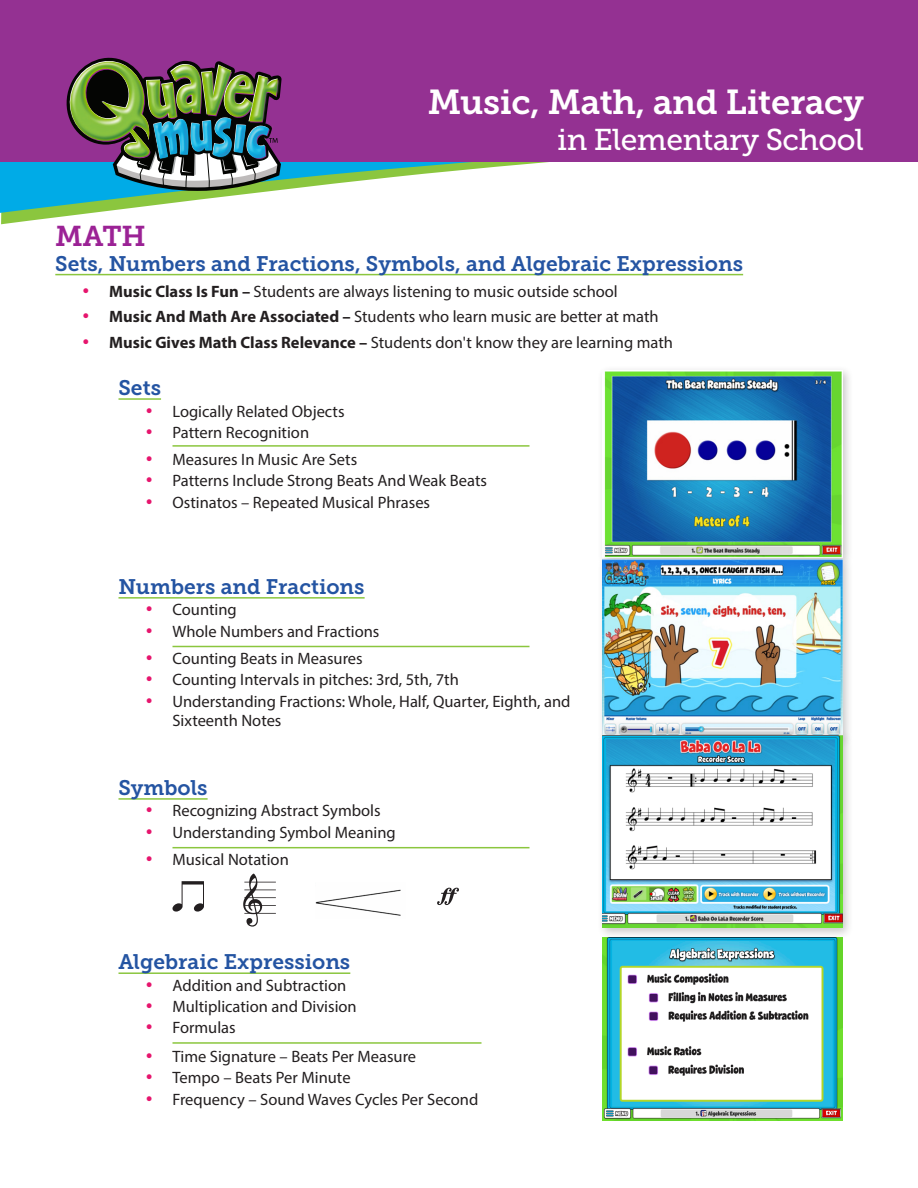
<style>
.page{position:relative;width:918px;height:1188px;background:#fff}
.page>*{position:absolute;margin:0;border:0;box-sizing:border-box;transform-origin:0 0}
.t1{font:34.5px "Museo Slab 700";letter-spacing:-.01em;color:#fff}
.t2{font:30px "Museo Slab 500";letter-spacing:-.015em;color:#fff}
.t3{font:28.5px "Museo Slab 700";color:#9b2295}
.t4{font:21px "Museo Slab 700";color:#2454a2}
.t5{font:16.5px/19.8px "Myriad Pro";color:#231f20}
.s1{color:#e6156d}
.s2{font-weight:700}
</style>
<div class="page">
<hr style="left:118px;top:972px;width:232px;height:2px;background:#8bc63e">
<hr style="left:55px;top:274px;width:688px;height:1px;background:#8bc63e">
<svg style="left:1px;top:213px;width:90px;height:11px"></svg>
<svg style="left:0;top:162px;width:549px;height:51px"></svg>
<div style="left:0;top:0;width:918px;height:162px;background:#943192"></div>
<img style="left:63px;top:57px;width:219px;height:134px">
<div style="left:597px;top:365px;width:257px;height:204px;background:#231f20;opacity:.25"></div>
<img style="left:603px;top:370px;width:240px;height:184px">
<hr style="left:118px;top:398px;width:43px;height:2px;background:#8bc63e">
<div style="left:597px;top:554px;width:257px;height:194px;background:#231f20;opacity:.25"></div>
<div style="left:597px;top:730px;width:257px;height:209px;background:#231f20;opacity:.25"></div>
<img style="left:603px;top:735px;width:240px;height:193px">
<hr style="left:118px;top:798px;width:90px;height:2px;background:#8bc63e">
<img style="left:315px;top:889px;width:86px;height:27px">
<svg style="left:173px;top:881px;width:31px;height:31px"></svg>
<svg style="left:243px;top:874px;width:19px;height:53px"></svg>
<hr style="left:244px;top:913px;width:32px;height:1px;background:#231f20">
<hr style="left:244px;top:905px;width:32px;height:1px;background:#231f20">
<hr style="left:244px;top:897px;width:32px;height:1px;background:#231f20">
<hr style="left:244px;top:890px;width:32px;height:1px;background:#231f20">
<hr style="left:244px;top:882px;width:32px;height:1px;background:#231f20">
<svg style="left:437px;top:888px;width:22px;height:17px"></svg>
<hr style="left:172px;top:445px;width:358px;height:2px;background:#8bc63e">
<hr style="left:118px;top:597px;width:247px;height:2px;background:#8bc63e">
<hr style="left:172px;top:646px;width:358px;height:1px;background:#8bc63e">
<hr style="left:172px;top:847px;width:358px;height:1px;background:#8bc63e">
<hr style="left:172px;top:1042px;width:310px;height:2px;background:#8bc63e">
<img style="left:603px;top:938px;width:240px;height:183px">
<h1 class="t1" style="left:428px;top:82px;width:438px">Music, Math, and Literacy</h1>
<h2 class="t2" style="left:557px;top:123px;width:308px">in Elementary School</h2>
<h3 class="t3" style="left:55px;top:220px;width:92px">MATH</h3>
<p class="t4" style="left:55px;top:252px;width:689px">Sets, Numbers and Fractions, Symbols, and Algebraic Expressions</p>
<p class="t5" style="left:82px;top:281px;width:537px"><span class="s1">•</span> <span class="s2">Music Class Is Fun –</span> Students are always listening to music outside school</p>
<p class="t5" style="left:82px;top:307px;width:578px"><span class="s1">•</span> <span class="s2">Music And Math Are Associated –</span> Students who learn music are better at math</p>
<p class="t5" style="left:82px;top:333px;width:592px"><span class="s1">•</span> <span class="s2">Music Gives Math Class Relevance –</span> Students don't know they are learning math</p>
<p class="t4" style="left:118px;top:376px;width:44px">Sets</p>
<p class="t5" style="left:145px;top:401px;width:201px"><span class="s1">•</span> Logically Related Objects</p>
<p class="t5" style="left:145px;top:422px;width:165px"><span class="s1">•</span> Pattern Recognition</p>
<p class="t5" style="left:145px;top:449px;width:213px"><span class="s1">•</span> Measures In Music Are Sets</p>
<p class="t5" style="left:145px;top:471px;width:343px"><span class="s1">•</span> Patterns Include Strong Beats And Weak Beats</p>
<p class="t5" style="left:145px;top:492px;width:286px"><span class="s1">•</span> Ostinatos – Repeated Musical Phrases</p>
<p class="t4" style="left:118px;top:575px;width:248px">Numbers and Fractions</p>
<p class="t5" style="left:145px;top:600px;width:93px"><span class="s1">•</span> Counting</p>
<p class="t5" style="left:145px;top:621px;width:236px"><span class="s1">•</span> Whole Numbers and Fractions</p>
<p class="t5" style="left:145px;top:648px;width:219px"><span class="s1">•</span> Counting Beats in Measures</p>
<p class="t5" style="left:145px;top:670px;width:315px"><span class="s1">•</span> Counting Intervals in pitches: 3rd, 5th, 7th</p>
<p class="t5" style="left:172px;top:691px;width:400px;text-indent:-27px"><span class="s1">•</span> Understanding Fractions: Whole, Half, Quarter, Eighth, and<br>Sixteenth Notes</p>
<p class="t4" style="left:118px;top:776px;width:91px">Symbols</p>
<p class="t5" style="left:145px;top:801px;width:237px"><span class="s1">•</span> Recognizing Abstract Symbols</p>
<p class="t5" style="left:145px;top:822px;width:252px"><span class="s1">•</span> Understanding Symbol Meaning</p>
<p class="t5" style="left:145px;top:849px;width:145px"><span class="s1">•</span> Musical Notation</p>
<p class="t4" style="left:118px;top:950px;width:233px">Algebraic Expressions</p>
<p class="t5" style="left:145px;top:975px;width:202px"><span class="s1">•</span> Addition and Subtraction</p>
<p class="t5" style="left:145px;top:996px;width:213px"><span class="s1">•</span> Multiplication and Division</p>
<p class="t5" style="left:145px;top:1018px;width:92px"><span class="s1">•</span> Formulas</p>
<p class="t5" style="left:145px;top:1046px;width:272px"><span class="s1">•</span> Time Signature – Beats Per Measure</p>
<p class="t5" style="left:145px;top:1068px;width:207px"><span class="s1">•</span> Tempo – Beats Per Minute</p>
<p class="t5" style="left:145px;top:1089px;width:334px"><span class="s1">•</span> Frequency – Sound Waves Cycles Per Second</p>
</div>
